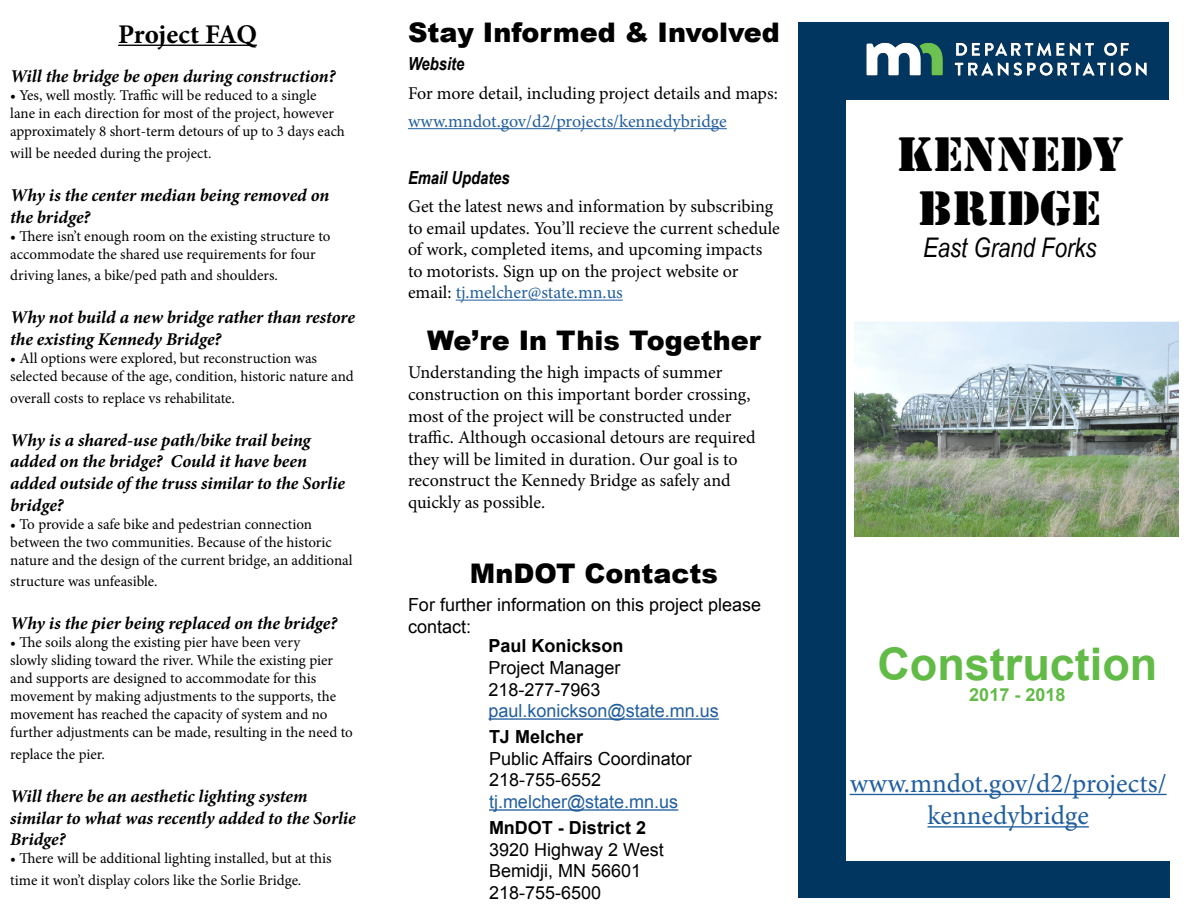
<style>
.page{position:relative;width:1188px;height:918px;background:#fff}
.page>*{position:absolute;margin:0;border:0;box-sizing:border-box;transform-origin:0 0}
.t1{font:45px/54px "Stencil Std";color:#000;text-align:center}
.t2{font:700 45px "Arial";color:#62bb46}
.t3{font:900 27px "Arial";color:#000}
.t4{font:27px/32.4px "Minion Pro";color:#215e9e;text-align:center}
.t5{font:italic 27px "Arial Narrow";color:#000}
.t6{font:700 27px "Minion Pro";letter-spacing:-.01em;color:#000}
.t7{font:18px/21.6px "Minion Pro";color:#000}
.t8{font:italic 700 18px/21.6px "Minion Pro";letter-spacing:-.005em;color:#000}
.t9{font:18px/21.6px "Arial";color:#000}
.t10{font:18px "Arial";color:#215e9e}
.t11{font:18px "Minion Pro";color:#215e9e}
.t12{font:700 18px "Arial";color:#000}
.t13{font:italic 700 18px "Arial Narrow";color:#000}
.t14{font:700 18px "Arial";color:#62bb46}
.t15{font:15px/18px "Minion Pro";color:#000}
.s1{color:#215e9e}
</style>
<div class="page">
<hr style="left:489px;top:809px;width:189px;height:2px;background:#215e9e">
<hr style="left:489px;top:718px;width:230px;height:2px;background:#215e9e">
<div style="left:799px;top:99px;width:47px;height:763px;background:#003660"></div>
<hr style="left:408px;top:128px;width:319px;height:1px;background:#215e9e">
<hr style="left:456px;top:300px;width:167px;height:1px;background:#215e9e">
<hr style="left:850px;top:794px;width:317px;height:1px;background:#215e9e">
<hr style="left:927px;top:826px;width:162px;height:2px;background:#215e9e">
<hr style="left:118px;top:45px;width:139px;height:1px;background:#000">
<img style="left:854px;top:321px;width:324px;height:215px">
<div style="left:799px;top:22px;width:370px;height:78px;background:#003660"></div>
<img style="left:866px;top:42px;width:281px;height:34px">
<div style="left:799px;top:861px;width:371px;height:37px;background:#003660"></div>
<h2 class="t6" style="left:118px;top:15px;width:140px">Project FAQ</h2>
<p class="t8" style="left:10px;top:65px;width:327px">Will the bridge be open during construction?</p>
<p class="t15" style="left:10px;top:86px;width:336px">• Yes, well mostly. Traffic will be reduced to a single lane in each direction for most of the project, however approximately 8 short-term detours of up to 3 days each</p>
<p class="t15" style="left:10px;top:144px;width:203px">will be needed during the project.</p>
<p class="t8" style="left:10px;top:184px;width:321px">Why is the center median being removed on the bridge?</p>
<p class="t15" style="left:10px;top:227px;width:322px">• There isn’t enough room on the existing structure to accommodate the shared use requirements for four</p>
<p class="t15" style="left:10px;top:266px;width:269px">driving lanes, a bike/ped path and shoulders.</p>
<p class="t8" style="left:10px;top:307px;width:346px">Why not build a new bridge rather than restore the existing Kennedy Bridge?</p>
<p class="t15" style="left:10px;top:349px;width:345px">• All options were explored, but reconstruction was selected because of the age, condition, historic nature and</p>
<p class="t15" style="left:10px;top:389px;width:226px">overall costs to replace vs rehabilitate.</p>
<p class="t8" style="left:10px;top:429px;width:336px">Why is a shared-use path/bike trail being added on the bridge? Could it have been added outside of the truss similar to the Sorlie bridge?</p>
<p class="t15" style="left:10px;top:515px;width:344px">• To provide a safe bike and pedestrian connection between the two communities. Because of the historic nature and the design of the current bridge, an additional</p>
<p class="t15" style="left:10px;top:572px;width:149px">structure was unfeasible.</p>
<p class="t8" style="left:10px;top:613px;width:328px">Why is the pier being replaced on the bridge?</p>
<p class="t15" style="left:10px;top:634px;width:344px">• The soils along the existing pier have been very<br>slowly sliding toward the river. While the existing pier and supports are designed to accommodate for this movement by making adjustments to the supports, the movement has reached the capacity of system and no further adjustments can be made, resulting in the need to</p>
<p class="t15" style="left:10px;top:745px;width:96px">replace the pier.</p>
<p class="t8" style="left:10px;top:785px;width:347px">Will there be an aesthetic lighting system similar to what was recently added to the Sorlie<br>Bridge?</p>
<p class="t15" style="left:10px;top:848px;width:323px;line-height:21.6px">• There will be additional lighting installed, but at this time it won’t display colors like the Sorlie Bridge.</p>
<h2 class="t3" style="left:408px;top:13px;width:373px">Stay Informed &amp; Involved</h2>
<p class="t13" style="left:408px;top:50px;width:58px">Website</p>
<p class="t7" style="left:408px;top:82px;width:371px">For more detail, including project details and maps:</p>
<p class="t11" style="left:408px;top:109px;width:320px">www.mndot.gov/d2/projects/kennedybridge</p>
<p class="t13" style="left:408px;top:164px;width:103px">Email Updates</p>
<p class="t7" style="left:408px;top:195px;width:373px">Get the latest news and information by subscribing to email updates. You’ll recieve the current schedule of work, completed items, and upcoming impacts to motorists. Sign up on the project website or email: <span class="s1">tj.melcher@state.mn.us</span></p>
<h2 class="t3" style="left:427px;top:321px;width:335px">We’re In This Together</h2>
<p class="t7" style="left:408px;top:362px;width:349px">Understanding the high impacts of summer construction on this important border crossing, most of the project will be constructed under traffic. Although occasional detours are required they will be limited in duration. Our goal is to reconstruct the Kennedy Bridge as safely and quickly as possible.</p>
<h2 class="t3" style="left:470px;top:554px;width:250px">MnDOT Contacts</h2>
<p class="t9" style="left:408px;top:595px;width:355px">For further information on this project please contact:</p>
<p class="t12" style="left:489px;top:634px;width:137px">Paul Konickson</p>
<p class="t9" style="left:489px;top:657px;width:134px">Project Manager<br>218-277-7963</p>
<p class="t10" style="left:489px;top:699px;width:232px">paul.konickson@state.mn.us</p>
<p class="t12" style="left:489px;top:725px;width:96px">TJ Melcher</p>
<p class="t9" style="left:489px;top:748px;width:204px">Public Affairs Coordinator<br>218-755-6552</p>
<p class="t10" style="left:489px;top:790px;width:191px">tj.melcher@state.mn.us</p>
<p class="t12" style="left:489px;top:816px;width:159px">MnDOT - District 2</p>
<p class="t9" style="left:489px;top:839px;width:176px">3920 Highway 2 West<br>Bemidji, MN 56601<br>218-755-6500</p>
<h1 class="t1" style="left:896px;top:128px;width:228px">KENNEDY<br>BRIDGE</h1>
<h2 class="t5" style="left:923px;top:229px;width:175px">East Grand Forks</h2>
<h1 class="t2" style="left:877px;top:634px;width:281px">Construction</h1>
<p class="t14" style="left:969px;top:683px;width:98px">2017 - 2018</p>
<h2 class="t4" style="left:850px;top:767px;width:318px">www.mndot.gov/d2/projects/ kennedybridge</h2>
</div>
